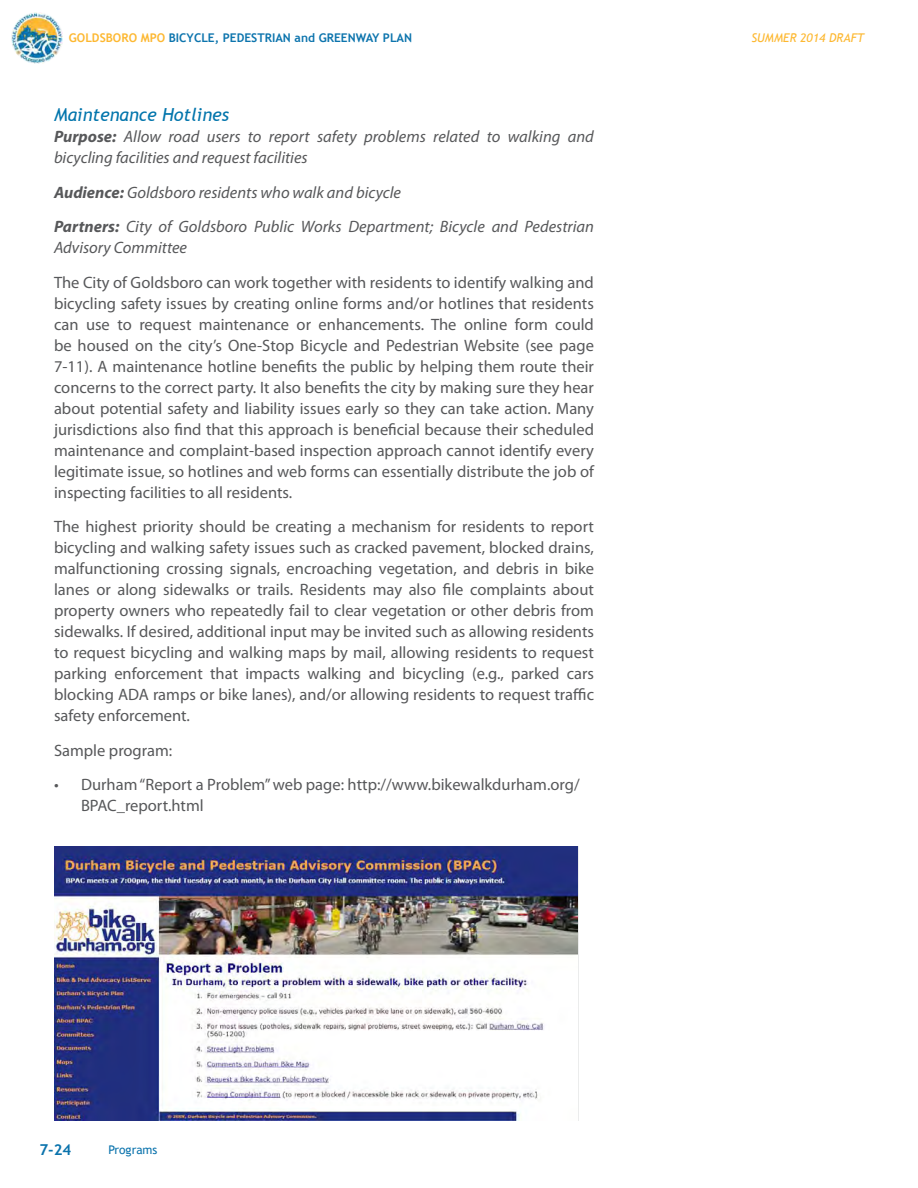
<style>
.page{position:relative;width:918px;height:1188px;background:#fff}
.page>*{position:absolute;margin:0;border:0;box-sizing:border-box;transform-origin:0 0}
.Body{font:italic 18px "Trebuchet MS";color:#0275ac}
.Body-2{font:16.5px/21px "Myriad Pro";color:#57585a;text-align:justify}
.Body-3{font:italic 16.5px/21px "Myriad Pro";color:#57585a}
.t1{font:700 15px "Trebuchet MS";color:#0c74ad}
.t2{font:700 12px "Trebuchet MS";color:#0c74ad}
.t3{font:italic 12px "Trebuchet MS";color:#fdb831}
.t4{font:12px "Trebuchet MS";color:#0c74ad}
.s1{color:#fdb831}
.s2{font-weight:700}
</style>
<div class="page">
<img style="left:12px;top:13px;width:51px;height:51px">
<img style="left:54px;top:846px;width:524px;height:274px">
<p class="t2" style="left:69px;top:31px;width:345px"><span class="s1">GOLDSBORO MPO</span> BICYCLE, PEDESTRIAN and GREENWAY PLAN</p>
<p class="t3" style="left:751px;top:31px;width:114px">SUMMER 2014 DRAFT</p>
<p class="Body" style="left:54px;top:104px;width:177px">Maintenance Hotlines</p>
<p class="Body-3" style="left:54px;top:126px;width:541px"><span class="s2">Purpose:</span> Allow road users to report safety problems related to walking and bicycling facilities and request facilities</p>
<p class="Body-3" style="left:54px;top:181px;width:349px"><span class="s2">Audience:</span> Goldsboro residents who walk and bicycle</p>
<p class="Body-3" style="left:54px;top:216px;width:542px"><span class="s2">Partners:</span> City of Goldsboro Public Works Department; Bicycle and Pedestrian<br>Advisory Committee</p>
<p class="Body-2" style="left:54px;top:271px;width:542px">The City of Goldsboro can work together with residents to identify walking and bicycling safety issues by creating online forms and/or hotlines that residents can use to request maintenance or enhancements. The online form could be housed on the city’s One-Stop Bicycle and Pedestrian Website (see page 7-11). A maintenance hotline benefits the public by helping them route their concerns to the correct party. It also benefits the city by making sure they hear about potential safety and liability issues early so they can take action. Many jurisdictions also find that this approach is beneficial because their scheduled maintenance and complaint-based inspection approach cannot identify every legitimate issue, so hotlines and web forms can essentially distribute the job of inspecting facilities to all residents.</p>
<p class="Body-2" style="left:54px;top:516px;width:542px">The highest priority should be creating a mechanism for residents to report bicycling and walking safety issues such as cracked pavement, blocked drains, malfunctioning crossing signals, encroaching vegetation, and debris in bike lanes or along sidewalks or trails. Residents may also file complaints about property owners who repeatedly fail to clear vegetation or other debris from sidewalks. If desired, additional input may be invited such as allowing residents to request bicycling and walking maps by mail, allowing residents to request parking enforcement that impacts walking and bicycling (e.g., parked cars blocking ADA ramps or bike lanes), and/or allowing residents to request traffic safety enforcement.</p>
<p class="Body-2" style="left:54px;top:740px;width:120px">Sample program:</p>
<p class="Body-2" style="left:81px;top:774px;width:500px;text-indent:-27px">• Durham “Report a Problem” web page: http://www.bikewalkdurham.org/<br>BPAC_report.html</p>
<p class="t1" style="left:39px;top:1140px;width:33px">7-24</p>
<p class="t4" style="left:108px;top:1143px;width:51px">Programs</p>
</div>
